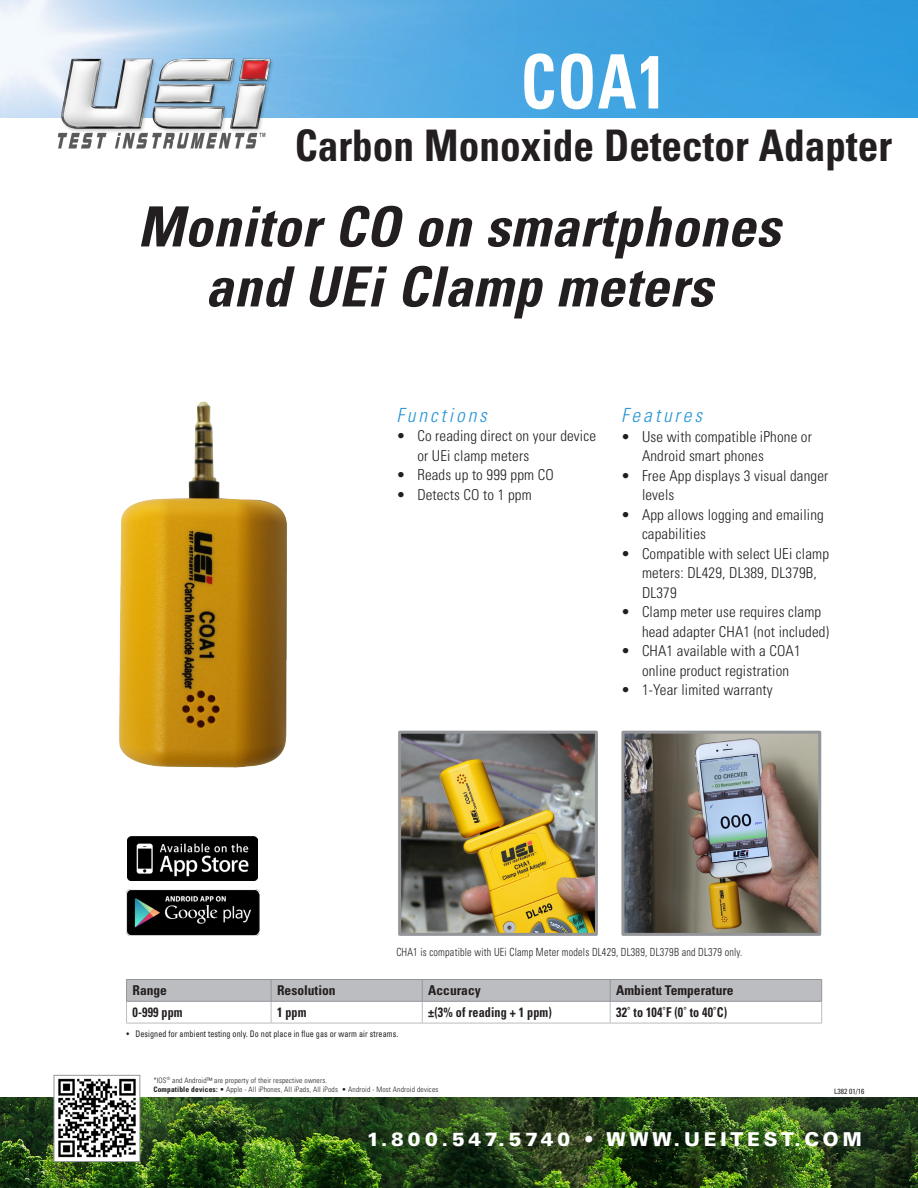
<style>
.page{position:relative;width:918px;height:1188px;background:#fff}
.page>*{position:absolute;margin:0;border:0;box-sizing:border-box;transform-origin:0 0}
.t1{font:700 condensed 75px "Univers LT Std";color:#fff;scale:.85 1}
.t2{font:italic 700 condensed 55.5px "Univers LT Std";letter-spacing:.01em;color:#231f20}
.t3{font:700 condensed 43.5px "Univers LT Std";color:#231f20;scale:.95 1}
.t4{font:italic 300 condensed 19.5px "Univers LT Std";letter-spacing:.15em;color:#2896d5}
.t5{font:900 19.2px "Univers LT Std";letter-spacing:.2em;color:#fff}
.t6{font:300 condensed 15px/19.5px "Univers LT Std";letter-spacing:.01em;color:#231f20}
.t7{font:700 condensed 13.5px "Univers LT Std";color:#231f20;scale:.9 1}
.t8{font:700 condensed 13.5px "Univers LT Std";color:#231f20}
.t9{font:300 condensed 11.25px "Univers LT Std";letter-spacing:.02em;color:#231f20;scale:.9 1}
.t10{font:condensed 9px "Univers LT Std";letter-spacing:.01em;color:#231f20;scale:.9 1}
.t11{font:300 condensed 7.5px "Univers LT Std";letter-spacing:.02em;color:#231f20}
.t12{font:condensed 7.5px "Univers LT Std";color:#231f20}
.s1{font-weight:700}
</style>
<div class="page">
<img style="left:0;top:1097px;width:918px;height:91px">
<img style="left:119px;top:401px;width:168px;height:367px">
<img style="left:402px;top:735px;width:192px;height:197px">
<div style="left:398px;top:731px;width:200px;height:205px;border:3px solid #939598"></div>
<img style="left:625px;top:735px;width:192px;height:197px">
<div style="left:621px;top:731px;width:200px;height:205px;border:3px solid #939598"></div>
<img style="left:0;top:0;width:918px;height:118px">
<img style="left:36px;top:50px;width:261px;height:99px">
<img style="left:127px;top:836px;width:130px;height:44px">
<img style="left:126px;top:890px;width:133px;height:45px">
<hr style="left:126px;top:1023px;width:145px;height:1px;background:#bcbdc0">
<hr style="left:271px;top:1023px;width:151px;height:1px;background:#bcbdc0">
<hr style="left:422px;top:1023px;width:188px;height:1px;background:#bcbdc0">
<hr style="left:610px;top:1023px;width:212px;height:1px;background:#bcbdc0">
<hr style="left:126px;top:979px;width:145px;height:1px;background:#939598">
<hr style="left:271px;top:979px;width:151px;height:1px;background:#939598">
<hr style="left:422px;top:979px;width:188px;height:1px;background:#939598">
<hr style="left:610px;top:979px;width:212px;height:1px;background:#939598">
<svg style="left:126px;top:980px;width:696px;height:43px"></svg>
<hr style="left:126px;top:1001px;width:145px;height:1px;background:#939598">
<hr style="left:271px;top:1001px;width:151px;height:1px;background:#939598">
<hr style="left:422px;top:1001px;width:188px;height:1px;background:#939598">
<hr style="left:610px;top:1001px;width:212px;height:1px;background:#939598">
<img style="left:56px;top:1078px;width:82px;height:82px">
<div style="left:54px;top:1075px;width:86px;height:87px;border:1px solid #939598"></div>
<p class="t1" style="left:521px;top:36px;width:173px">COA1</p>
<p class="t3" style="left:295px;top:119px;width:630px">Carbon Monoxide Detector Adapter</p>
<p class="t2" style="left:138px;top:193px;width:644px">Monitor CO on smartphones</p>
<p class="t2" style="left:205px;top:253px;width:509px">and UEi Clamp meters</p>
<p class="t4" style="left:396px;top:403px;width:92px">Functions</p>
<p class="t6" style="left:417px;top:426px;width:180px;text-indent:-21px">• Co reading direct on your device or UEi clamp meters</p>
<p class="t6" style="left:396px;top:465px;width:159px">• Reads up to 999 ppm CO</p>
<p class="t6" style="left:396px;top:485px;width:137px">• Detects CO to 1 ppm</p>
<p class="t4" style="left:621px;top:404px;width:83px">Features</p>
<p class="t6" style="left:642px;top:427px;width:171px;text-indent:-21px">• Use with compatible iPhone or<br>Android smart phones</p>
<p class="t6" style="left:642px;top:466px;width:188px;text-indent:-21px">• Free App displays 3 visual danger levels</p>
<p class="t6" style="left:642px;top:505px;width:183px;text-indent:-21px">• App allows logging and emailing capabilities</p>
<p class="t6" style="left:642px;top:544px;width:189px;text-indent:-21px">• Compatible with select UEi clamp meters: DL429, DL389, DL379B,<br>DL379</p>
<p class="t6" style="left:642px;top:602px;width:189px;text-indent:-21px">• Clamp meter use requires clamp head adapter CHA1 (not included)</p>
<p class="t6" style="left:642px;top:641px;width:160px;text-indent:-21px">• CHA1 available with a COA1 online product registration</p>
<p class="t6" style="left:621px;top:680px;width:153px">• 1-Year limited warranty</p>
<p class="t9" style="left:396px;top:946px;width:386px">CHA1 is compatible with UEi Clamp Meter models DL429, DL389, DL379B and DL379 only.</p>
<p class="t8" style="left:133px;top:982px;width:36px">Range</p>
<p class="t8" style="left:277px;top:982px;width:60px">Resolution</p>
<p class="t8" style="left:428px;top:982px;width:54px">Accuracy</p>
<p class="t8" style="left:616px;top:982px;width:119px">Ambient Temperature</p>
<p class="t7" style="left:133px;top:1004px;width:57px">0-999 ppm</p>
<p class="t7" style="left:277px;top:1004px;width:34px">1 ppm</p>
<p class="t7" style="left:428px;top:1004px;width:139px">±(3% of reading + 1 ppm)</p>
<p class="t7" style="left:616px;top:1004px;width:125px">32˚ to 104˚F (0˚ to 40˚C)</p>
<p class="t10" style="left:126px;top:1028px;width:304px">• Designed for ambient testing only. Do not place in flue gas or warm air streams.</p>
<p class="t11" style="left:153px;top:1076px;width:175px">*IOS<sup>®</sup> and Android™ are property of their respective owners.</p>
<p class="t11" style="left:153px;top:1085px;width:287px"><span class="s1">Compatible devices:</span> • Apple - All iPhones, All iPads, All iPods • Android - Most Android devices</p>
<p class="t12" style="left:834px;top:1087px;width:32px">L382 01/16</p>
<p class="t5" style="left:367px;top:1127px;width:497px">1.800.547.5740 • WWW.UEITEST.COM</p>
</div>
